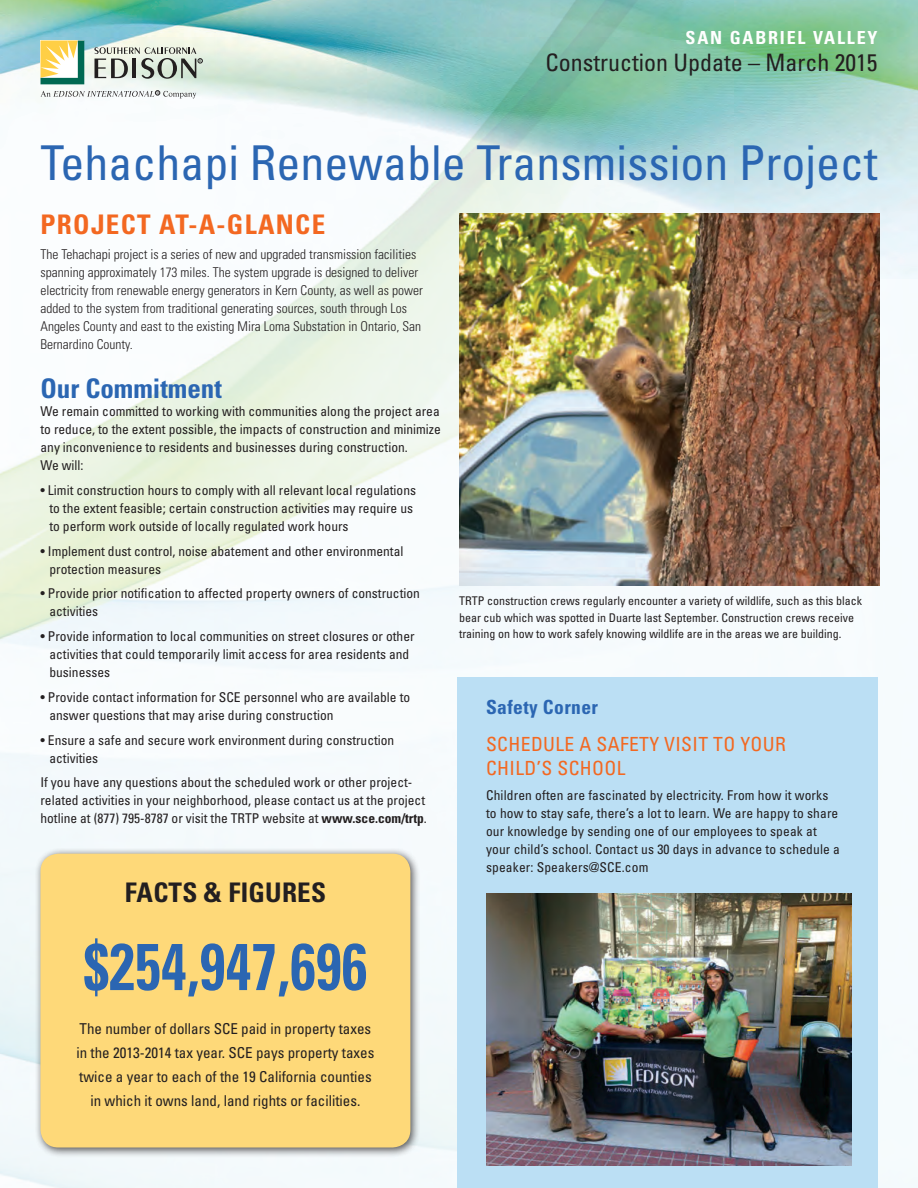
<style>
.page{position:relative;width:918px;height:1188px;background:#fff}
.page>*{position:absolute;margin:0;border:0;box-sizing:border-box;transform-origin:0 0}
.t1{font:700 condensed 66px "Univers";letter-spacing:.01em;color:#2b66b2;scale:.86 1}
.t2{font:condensed 48px "Univers";color:#2b66b2}
.t3{font:700 condensed 27px "Univers";letter-spacing:.05em;color:#f36821}
.t4{font:700 condensed 27px "Univers";color:#2b66b2}
.t5{font:700 condensed 27px "Univers";letter-spacing:.01em;color:#231f20}
.t6{font:condensed 24px "Univers";color:#231f20}
.t7{font:condensed 19.5px/24px "Univers";letter-spacing:.02em;color:#f36821}
.t8{font:700 condensed 19.5px "Univers";letter-spacing:.02em;color:#2b66b2}
.t9{font:700 condensed 18px "Univers";letter-spacing:.1em;color:#fff}
.t10{font:condensed 15px/24px "Univers";color:#231f20;text-align:center}
.t11{font:condensed 13.5px/18px "Univers";color:#231f20}
.t12{font:300 condensed 13.5px/18px "Univers";color:#231f20}
.t13{font:condensed 12px/16.5px "Univers";color:#231f20}
.s1{font-weight:700}
</style>
<div class="page">
<img style="left:0;top:278px;width:918px;height:910px">
<img style="left:1px;top:0;width:917px;height:278px">
<img style="left:0;top:320px;width:1px;height:38px">
<svg style="left:0;top:0;width:1px;height:320px"></svg>
<svg style="left:40px;top:40px;width:44px;height:44px"></svg>
<svg style="left:41px;top:91px;width:155px;height:7px"></svg>
<svg style="left:94px;top:47px;width:109px;height:32px;background:#afb5ab"></svg>
<img style="left:459px;top:213px;width:420px;height:372px">
<div style="left:457px;top:677px;width:421px;height:511px;background:#bbdff4"></div>
<img style="left:486px;top:893px;width:366px;height:273px">
<div style="left:34px;top:848px;width:387px;height:310px;background:#231f20;opacity:.75"></div>
<div style="left:40px;top:854px;width:370px;height:293px;background:#fed979;border-radius:18px"></div>
<h3 class="t9" style="left:686px;top:27px;width:193px">San Gabriel Valley</h3>
<h3 class="t6" style="left:546px;top:48px;width:333px">Construction Update – March 2015</h3>
<h2 class="t2" style="left:40px;top:133px;width:839px">Tehachapi Renewable Transmission Project</h2>
<h3 class="t3" style="left:40px;top:208px;width:286px">Project At-A-Glance</h3>
<p class="t12" style="left:40px;top:245px;width:384px">The Tehachapi project is a series of new and upgraded transmission facilities spanning approximately 173 miles. The system upgrade is designed to deliver electricity from renewable energy generators in Kern County, as well as power added to the system from traditional generating sources, south through Los Angeles County and east to the existing Mira Loma Substation in Ontario, San Bernardino County.</p>
<h3 class="t4" style="left:40px;top:372px;width:183px">Our Commitment</h3>
<p class="t11" style="left:40px;top:402px;width:402px">We remain committed to working with communities along the project area to reduce, to the extent possible, the impacts of construction and minimize any inconvenience to residents and businesses during construction.<br>We will:</p>
<p class="t11" style="left:49px;top:481px;width:368px;text-indent:-9px">• Limit construction hours to comply with all relevant local regulations to the extent feasible; certain construction activities may require us to perform work outside of locally regulated work hours</p>
<p class="t11" style="left:49px;top:542px;width:355px;text-indent:-9px">• Implement dust control, noise abatement and other environmental protection measures</p>
<p class="t11" style="left:49px;top:584px;width:372px;text-indent:-9px">• Provide prior notification to affected property owners of construction activities</p>
<p class="t11" style="left:49px;top:627px;width:367px;text-indent:-9px">• Provide information to local communities on street closures or other activities that could temporarily limit access for area residents and businesses</p>
<p class="t11" style="left:49px;top:688px;width:362px;text-indent:-9px">• Provide contact information for SCE personnel who are available to answer questions that may arise during construction</p>
<p class="t11" style="left:49px;top:731px;width:346px;text-indent:-9px">• Ensure a safe and secure work environment during construction activities</p>
<p class="t11" style="left:40px;top:773px;width:388px">If you have any questions about the scheduled work or other project&shy;related activities in your neighborhood, please contact us at the project hotline at (877) 795-8787 or visit the TRTP website at <span class="s1">www.sce.com/trtp</span>.</p>
<h3 class="t5" style="left:125px;top:876px;width:44px">Facts</h3>
<h3 class="t5" style="left:204px;top:876px;width:121px">&amp; Figures</h3>
<h1 class="t1" style="left:84px;top:926px;width:331px">$254,947,696</h1>
<p class="t10" style="left:76px;top:1017px;width:299px">The number of dollars SCE paid in property taxes in the 2013-2014 tax year. SCE pays property taxes twice a year to each of the 19 California counties in which it owns land, land rights or facilities.</p>
<p class="t13" style="left:459px;top:592px;width:405px">TRTP construction crews regularly encounter a variety of wildlife, such as this black bear cub which was spotted in Duarte last September. Construction crews receive training on how to work safely knowing wildlife are in the areas we are building.</p>
<h3 class="t8" style="left:486px;top:695px;width:113px">Safety Corner</h3>
<h3 class="t7" style="left:486px;top:732px;width:267px">Schedule a Safety Visit to Your<br>Child’s School</h3>
<p class="t11" style="left:486px;top:786px;width:355px">Children often are fascinated by electricity. From how it works to how to stay safe, there’s a lot to learn. We are happy to share our knowledge by sending one of our employees to speak at your child’s school. Contact us 30 days in advance to schedule a speaker: Speakers@SCE.com</p>
</div>
